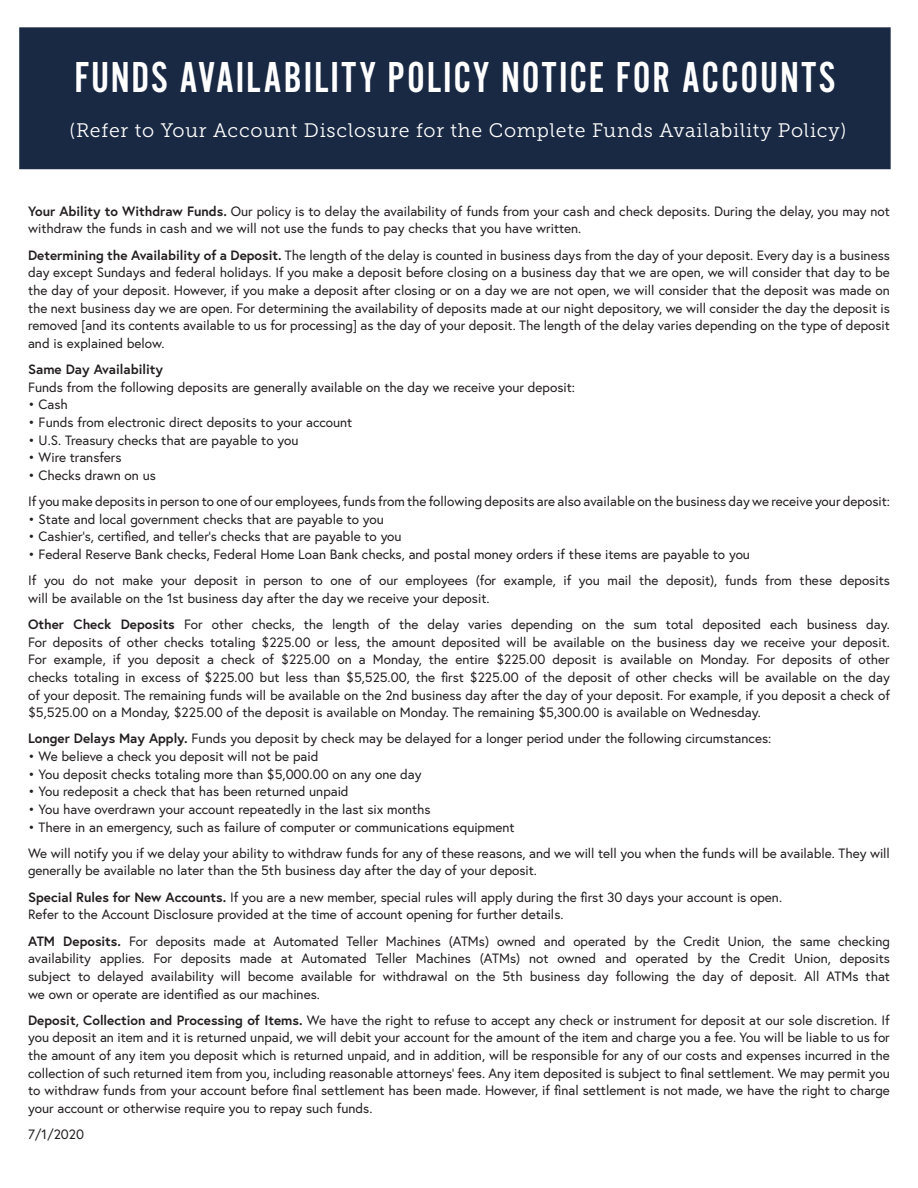
<style>
.page{position:relative;width:918px;height:1188px;background:#fff}
.page>*{position:absolute;margin:0;border:0;box-sizing:border-box;transform-origin:0 0}
.t1{font:45px "Alternate Got No 2 D";letter-spacing:.04em;color:#fff}
.t2{font:19.5px "Museo Slab 300";letter-spacing:.04em;color:#fff}
.t3{font:13.5px/17.7px "Europa";color:#231f20}
.s1{font-weight:700}
</style>
<div class="page">
<div style="left:19px;top:27px;width:872px;height:142px;background:#192944;border:2px solid #192944"></div>
<p class="t1" style="left:74px;top:53px;width:763px">FUNDS AVAILABILITY POLICY NOTICE FOR ACCOUNTS</p>
<p class="t2" style="left:69px;top:120px;width:778px">(Refer to Your Account Disclosure for the Complete Funds Availability Policy)</p>
<p class="t3" style="left:28px;top:202px;width:863px"><span class="s1">Your Ability to Withdraw Funds.</span> Our policy is to delay the availability of funds from your cash and check deposits. During the delay, you may not withdraw the funds in cash and we will not use the funds to pay checks that you have written.</p>
<p class="t3" style="left:28px;top:246px;width:863px;text-align:justify"><span class="s1">Determining the Availability of a Deposit.</span> The length of the delay is counted in business days from the day of your deposit. Every day is a business day except Sundays and federal holidays. If you make a deposit before closing on a business day that we are open, we will consider that day to be the day of your deposit. However, if you make a deposit after closing or on a day we are not open, we will consider that the deposit was made on the next business day we are open. For determining the availability of deposits made at our night depository, we will consider the day the deposit is removed [and its contents available to us for processing] as the day of your deposit. The length of the delay varies depending on the type of deposit and is explained below.</p>
<p class="t3" style="left:28px;top:360px;width:549px"><span class="s1">Same Day Availability<br></span>Funds from the following deposits are generally available on the day we receive your deposit:</p>
<p class="t3" style="left:28px;top:395px;width:41px">• Cash</p>
<p class="t3" style="left:28px;top:413px;width:326px">• Funds from electronic direct deposits to your account</p>
<p class="t3" style="left:28px;top:431px;width:272px">• U.S. Treasury checks that are payable to you</p>
<p class="t3" style="left:28px;top:448px;width:95px">• Wire transfers</p>
<p class="t3" style="left:28px;top:466px;width:129px">• Checks drawn on us</p>
<p class="t3" style="left:28px;top:492px;width:863px">If you make deposits in person to one of our employees, funds from the following deposits are also available on the business day we receive your deposit:</p>
<p class="t3" style="left:28px;top:510px;width:357px">• State and local government checks that are payable to you</p>
<p class="t3" style="left:28px;top:527px;width:375px">• Cashier’s, certified, and teller’s checks that are payable to you</p>
<p class="t3" style="left:28px;top:545px;width:723px">• Federal Reserve Bank checks, Federal Home Loan Bank checks, and postal money orders if these items are payable to you</p>
<p class="t3" style="left:28px;top:571px;width:863px">If you do not make your deposit in person to one of our employees (for example, if you mail the deposit), funds from these deposits will be available on the 1st business day after the day we receive your deposit.</p>
<p class="t3" style="left:28px;top:615px;width:863px;text-align:justify"><span class="s1">Other Check Deposits</span> For other checks, the length of the delay varies depending on the sum total deposited each business day.<br>For deposits of other checks totaling $225.00 or less, the amount deposited will be available on the business day we receive your deposit.<br>For example, if you deposit a check of $225.00 on a Monday, the entire $225.00 deposit is available on Monday. For deposits of other checks totaling in excess of $225.00 but less than $5,525.00, the first $225.00 of the deposit of other checks will be available on the day of your deposit. The remaining funds will be available on the 2nd business day after the day of your deposit. For example, if you deposit a check of $5,525.00 on a Monday, $225.00 of the deposit is available on Monday. The remaining $5,300.00 is available on Wednesday.</p>
<p class="t3" style="left:28px;top:730px;width:745px"><span class="s1">Longer Delays May Apply.</span> Funds you deposit by check may be delayed for a longer period under the following circumstances:</p>
<p class="t3" style="left:28px;top:747px;width:292px">• We believe a check you deposit will not be paid</p>
<p class="t3" style="left:28px;top:765px;width:395px">• You deposit checks totaling more than $5,000.00 on any one day</p>
<p class="t3" style="left:28px;top:783px;width:322px">• You redeposit a check that has been returned unpaid</p>
<p class="t3" style="left:28px;top:800px;width:404px">• You have overdrawn your account repeatedly in the last six months</p>
<p class="t3" style="left:28px;top:818px;width:488px">• There in an emergency, such as failure of computer or communications equipment</p>
<p class="t3" style="left:28px;top:844px;width:863px">We will notify you if we delay your ability to withdraw funds for any of these reasons, and we will tell you when the funds will be available. They will generally be available no later than the 5th business day after the day of your deposit.</p>
<p class="t3" style="left:28px;top:888px;width:756px"><span class="s1">Special Rules for New Accounts.</span> If you are a new member, special rules will apply during the first 30 days your account is open.<br>Refer to the Account Disclosure provided at the time of account opening for further details.</p>
<p class="t3" style="left:28px;top:932px;width:863px;text-align:justify"><span class="s1">ATM Deposits.</span> For deposits made at Automated Teller Machines (ATMs) owned and operated by the Credit Union, the same checking availability applies. For deposits made at Automated Teller Machines (ATMs) not owned and operated by the Credit Union, deposits subject to delayed availability will become available for withdrawal on the 5th business day following the day of deposit. All ATMs that we own or operate are identified as our machines.</p>
<p class="t3" style="left:28px;top:1011px;width:863px;text-align:justify"><span class="s1">Deposit, Collection and Processing of Items.</span> We have the right to refuse to accept any check or instrument for deposit at our sole discretion. If you deposit an item and it is returned unpaid, we will debit your account for the amount of the item and charge you a fee. You will be liable to us for the amount of any item you deposit which is returned unpaid, and in addition, will be responsible for any of our costs and expenses incurred in the collection of such returned item from you, including reasonable attorneys’ fees. Any item deposited is subject to final settlement. We may permit you to withdraw funds from your account before final settlement has been made. However, if final settlement is not made, we have the right to charge your account or otherwise require you to repay such funds.</p>
<p class="t3" style="left:28px;top:1125px;width:58px">7/1/2020</p>
</div>
